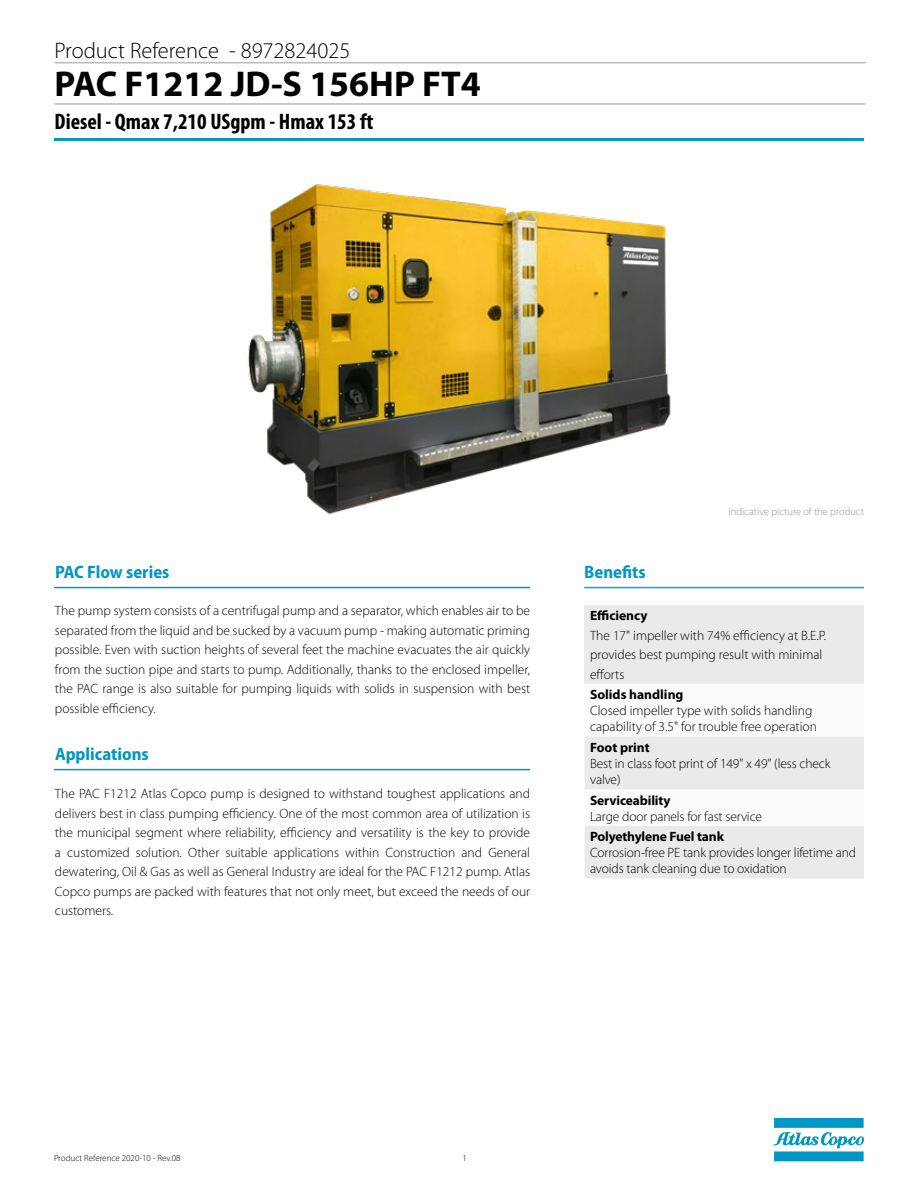
<style>
.page{position:relative;width:918px;height:1188px;background:#fff}
.page>*{position:absolute;margin:0;border:0;box-sizing:border-box;transform-origin:0 0}
.t1{font:700 36px "Myriad Pro";color:#000}
.t2{font:700 condensed 22.5px "Myriad Pro";color:#000}
.t3{font:300 22.5px "Myriad Pro";color:#000}
.t4{font:700 semi-condensed 18px "Myriad Pro";color:#0097c4}
.t5{font:300 13.5px/19.5px "Myriad Pro";color:#000}
.t6{font:700 13.5px "Myriad Pro";letter-spacing:-.01em;color:#000}
.t7{font:300 10.5px "Myriad Pro";color:#929292}
.t8{font:300 9px "Myriad Pro";color:#000}
</style>
<div class="page">
<hr style="left:54px;top:104px;width:812px;height:1px;background:#9d9d9c">
<hr style="left:54px;top:62px;width:812px;height:1px;background:#9d9d9c">
<hr style="left:54px;top:138px;width:810px;height:3px;background:#0097c4">
<hr style="left:54px;top:769px;width:476px;height:1px;background:#0097c4">
<hr style="left:54px;top:587px;width:476px;height:1px;background:#0097c4">
<hr style="left:584px;top:587px;width:280px;height:1px;background:#00aad0">
<svg style="left:774px;top:1118px;width:90px;height:43px"></svg>
<img style="left:248px;top:184px;width:423px;height:331px">
<div style="left:585px;top:605px;width:279px;height:79px;background:#e9ebea"></div>
<svg style="left:585px;top:736px;width:279px;height:143px"></svg>
<h2 class="t3" style="left:55px;top:38px;width:297px">Product Reference - 8972824025</h2>
<h1 class="t1" style="left:54px;top:63px;width:428px">PAC F1212 JD-S 156HP FT4</h1>
<h2 class="t2" style="left:55px;top:109px;width:321px">Diesel - Qmax 7,210 USgpm - Hmax 153 ft</h2>
<h3 class="t4" style="left:55px;top:562px;width:116px">PAC Flow series</h3>
<p class="t5" style="left:55px;top:601px;width:477px;text-align:justify">The pump system consists of a centrifugal pump and a separator, which enables air to be separated from the liquid and be sucked by a vacuum pump - making automatic priming possible. Even with suction heights of several feet the machine evacuates the air quickly from the suction pipe and starts to pump. Additionally, thanks to the enclosed impeller, the PAC range is also suitable for pumping liquids with solids in suspension with best possible efficiency.</p>
<h3 class="t4" style="left:55px;top:744px;width:95px">Applications</h3>
<p class="t5" style="left:55px;top:784px;width:477px;text-align:justify">The PAC F1212 Atlas Copco pump is designed to withstand toughest applications and delivers best in class pumping efficiency. One of the most common area of utilization is the municipal segment where reliability, efficiency and versatility is the key to provide a customized solution. Other suitable applications within Construction and General dewatering, Oil &amp; Gas as well as General Industry are ideal for the PAC F1212 pump. Atlas Copco pumps are packed with features that not only meet, but exceed the needs of our customers.</p>
<p class="t7" style="left:729px;top:505px;width:137px">Indicative picture of the product</p>
<h3 class="t4" style="left:584px;top:562px;width:63px">Benefits</h3>
<p class="t6" style="left:590px;top:608px;width:59px">Efficiency</p>
<p class="t5" style="left:590px;top:626px;width:238px">The 17" impeller with 74% efficiency at B.E.P. provides best pumping result with minimal efforts</p>
<p class="t6" style="left:590px;top:687px;width:95px">Solids handling</p>
<p class="t5" style="left:590px;top:703px;width:228px;line-height:16.2px">Closed impeller type with solids handling capability of 3.5" for trouble free operation</p>
<p class="t6" style="left:590px;top:740px;width:61px">Foot print</p>
<p class="t5" style="left:590px;top:756px;width:242px;line-height:16.2px">Best in class foot print of 149" x 49" (less check valve)</p>
<p class="t6" style="left:590px;top:792px;width:82px">Serviceability</p>
<p class="t5" style="left:590px;top:807px;width:174px">Large door panels for fast service</p>
<p class="t6" style="left:590px;top:829px;width:135px">Polyethylene Fuel tank</p>
<p class="t5" style="left:590px;top:845px;width:268px;line-height:16.2px">Corrosion-free PE tank provides longer lifetime and avoids tank cleaning due to oxidation</p>
<p class="t8" style="left:54px;top:1153px;width:128px">Product Reference 2020-10 - Rev.0B</p>
<p class="t8" style="left:463px;top:1153px;width:6px">1</p>
</div>
